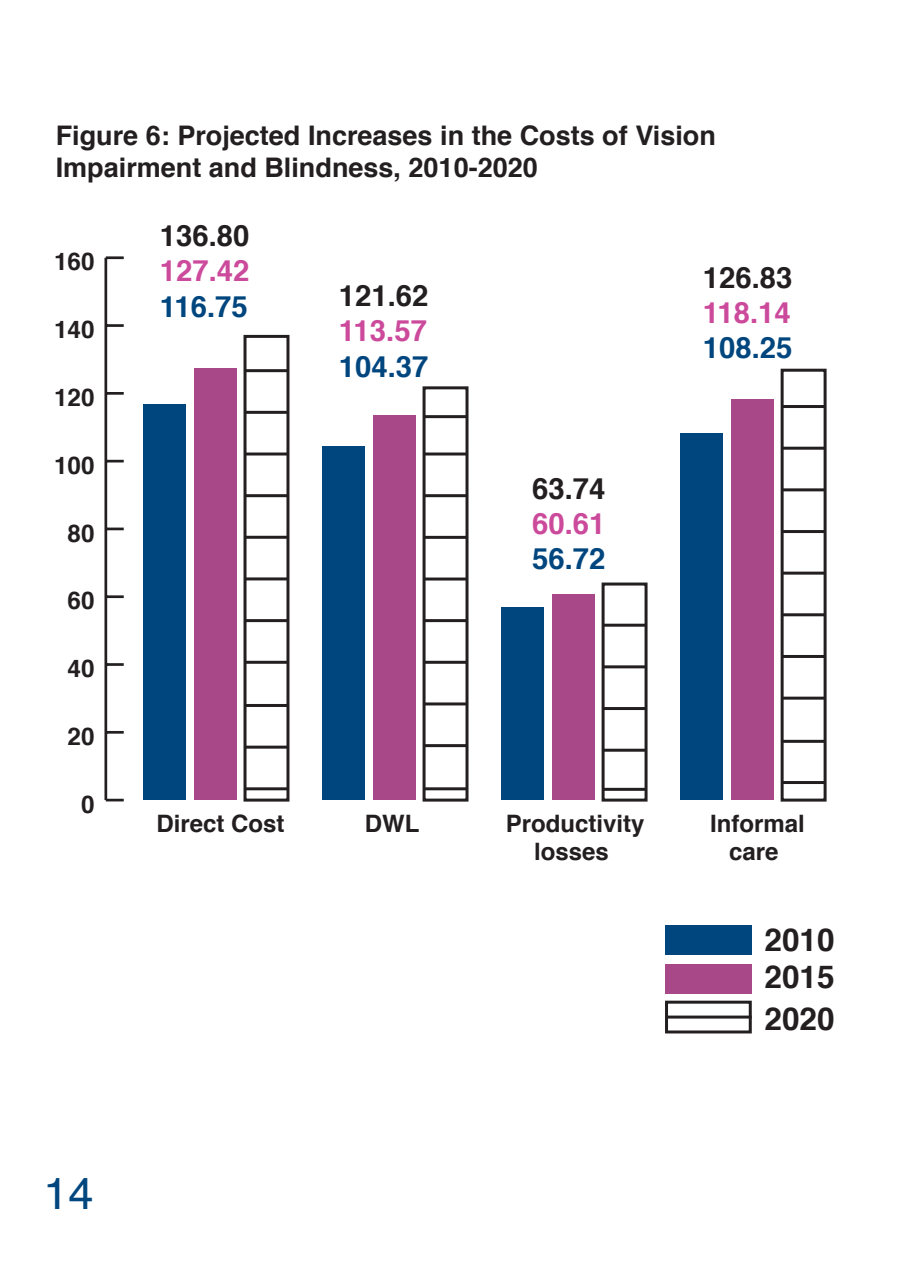
<style>
.page{position:relative;width:897px;height:1271px;background:#fff}
.page>*{position:absolute;margin:0;border:0;box-sizing:border-box;transform-origin:0 0}
.t1{font:45px "Helvetica";color:#00467e}
.t2{font:700 31.5px "Helvetica";color:#231f20}
.t3{font:700 29.25px "Helvetica";color:#231f20}
.t4{font:700 29.25px "Helvetica";color:#cc4a9b}
.t5{font:700 29.25px "Helvetica";color:#00467e}
.body_text{font:700 27px/32.4px "Helvetica";color:#231f20}
.t6{font:700 24.3px "Helvetica";color:#231f20}
.t7{font:700 24px "Helvetica";color:#231f20}
</style>
<div class="page">
<hr style="left:104px;top:258px;width:3px;height:542px;background:#231f20">
<hr style="left:106px;top:798px;width:18px;height:3px;background:#231f20">
<svg style="left:107px;top:731px;width:17px;height:2px"></svg>
<hr style="left:106px;top:663px;width:18px;height:3px;background:#231f20">
<hr style="left:106px;top:595px;width:18px;height:3px;background:#231f20">
<hr style="left:106px;top:527px;width:18px;height:3px;background:#231f20">
<svg style="left:107px;top:460px;width:17px;height:2px"></svg>
<hr style="left:106px;top:392px;width:18px;height:3px;background:#231f20">
<hr style="left:106px;top:324px;width:18px;height:3px;background:#231f20">
<hr style="left:106px;top:256px;width:18px;height:3px;background:#231f20">
<div style="left:243px;top:335px;width:46px;height:466px;border:3px solid #231f20"></div>
<div style="left:422px;top:386px;width:46px;height:415px;border:3px solid #231f20"></div>
<div style="left:601px;top:582px;width:46px;height:219px;border:3px solid #231f20"></div>
<div style="left:780px;top:369px;width:46px;height:432px;border:3px solid #231f20"></div>
<div style="left:194px;top:368px;width:43px;height:432px;background:#a94888"></div>
<div style="left:373px;top:415px;width:43px;height:385px;background:#a94888"></div>
<div style="left:552px;top:594px;width:43px;height:206px;background:#a94888"></div>
<div style="left:731px;top:400px;width:43px;height:400px;background:#a94888"></div>
<div style="left:143px;top:404px;width:43px;height:396px;background:#00467e"></div>
<div style="left:322px;top:446px;width:43px;height:354px;background:#00467e"></div>
<div style="left:501px;top:608px;width:43px;height:192px;background:#00467e"></div>
<div style="left:680px;top:433px;width:43px;height:367px;background:#00467e"></div>
<div style="left:665px;top:925px;width:86px;height:30px;background:#00467e"></div>
<div style="left:665px;top:963px;width:86px;height:30px;background:#a94888"></div>
<hr style="left:245px;top:494px;width:43px;height:3px;background:#231f20">
<hr style="left:245px;top:452px;width:43px;height:3px;background:#231f20">
<hr style="left:245px;top:411px;width:42px;height:3px;background:#231f20">
<hr style="left:245px;top:369px;width:42px;height:3px;background:#231f20">
<hr style="left:245px;top:661px;width:43px;height:3px;background:#231f20">
<hr style="left:245px;top:619px;width:43px;height:3px;background:#231f20">
<hr style="left:245px;top:577px;width:42px;height:3px;background:#231f20">
<hr style="left:245px;top:536px;width:42px;height:3px;background:#231f20">
<hr style="left:245px;top:787px;width:43px;height:3px;background:#231f20">
<hr style="left:245px;top:745px;width:42px;height:3px;background:#231f20">
<hr style="left:245px;top:704px;width:42px;height:3px;background:#231f20">
<hr style="left:424px;top:577px;width:43px;height:3px;background:#231f20">
<hr style="left:424px;top:536px;width:43px;height:3px;background:#231f20">
<hr style="left:424px;top:494px;width:42px;height:3px;background:#231f20">
<hr style="left:424px;top:452px;width:42px;height:3px;background:#231f20">
<hr style="left:424px;top:744px;width:43px;height:3px;background:#231f20">
<hr style="left:424px;top:702px;width:43px;height:3px;background:#231f20">
<hr style="left:424px;top:661px;width:42px;height:3px;background:#231f20">
<hr style="left:424px;top:619px;width:42px;height:3px;background:#231f20">
<hr style="left:424px;top:787px;width:42px;height:3px;background:#231f20">
<hr style="left:782px;top:530px;width:43px;height:3px;background:#231f20">
<hr style="left:782px;top:488px;width:43px;height:3px;background:#231f20">
<hr style="left:782px;top:447px;width:42px;height:3px;background:#231f20">
<hr style="left:782px;top:405px;width:42px;height:3px;background:#231f20">
<hr style="left:782px;top:696px;width:43px;height:3px;background:#231f20">
<hr style="left:782px;top:655px;width:43px;height:3px;background:#231f20">
<hr style="left:782px;top:613px;width:42px;height:3px;background:#231f20">
<hr style="left:782px;top:571px;width:42px;height:3px;background:#231f20">
<hr style="left:782px;top:740px;width:42px;height:3px;background:#231f20">
<hr style="left:782px;top:781px;width:42px;height:3px;background:#231f20">
<hr style="left:603px;top:748px;width:43px;height:3px;background:#231f20">
<hr style="left:603px;top:707px;width:43px;height:3px;background:#231f20">
<hr style="left:603px;top:665px;width:42px;height:3px;background:#231f20">
<hr style="left:603px;top:623px;width:42px;height:3px;background:#231f20">
<hr style="left:603px;top:788px;width:42px;height:3px;background:#231f20">
<div style="left:665px;top:1000px;width:86px;height:33px;border:3px solid #231f20"></div>
<hr style="left:665px;top:1015px;width:86px;height:3px;background:#231f20">
<hr style="left:424px;top:415px;width:42px;height:3px;background:#231f20">
<p class="body_text" style="left:56px;top:118px;width:661px">Figure 6: Projected Increases in the Costs of Vision<br>Impairment and Blindness, 2010-2020</p>
<p class="t6" style="left:54px;top:240px;width:42px">160</p>
<p class="t6" style="left:54px;top:308px;width:42px">140</p>
<p class="t6" style="left:54px;top:375px;width:42px">120</p>
<p class="t6" style="left:54px;top:443px;width:42px">100</p>
<p class="t6" style="left:68px;top:511px;width:29px">80</p>
<p class="t6" style="left:68px;top:579px;width:29px">60</p>
<p class="t6" style="left:68px;top:646px;width:29px">40</p>
<p class="t6" style="left:68px;top:714px;width:29px">20</p>
<p class="t6" style="left:81px;top:782px;width:15px">0</p>
<h1 class="t1" style="left:43px;top:1154px;width:52px">14</h1>
<p class="t3" style="left:160px;top:210px;width:91px">136.80</p>
<p class="t4" style="left:160px;top:245px;width:91px">127.42</p>
<p class="t5" style="left:160px;top:280px;width:90px">116.75</p>
<p class="t3" style="left:339px;top:269px;width:91px">121.62</p>
<p class="t4" style="left:339px;top:305px;width:90px">113.57</p>
<p class="t5" style="left:339px;top:340px;width:91px">104.37</p>
<p class="t3" style="left:532px;top:462px;width:75px">63.74</p>
<p class="t4" style="left:532px;top:497px;width:75px">60.61</p>
<p class="t5" style="left:532px;top:532px;width:75px">56.72</p>
<p class="t3" style="left:702px;top:251px;width:91px">126.83</p>
<p class="t4" style="left:702px;top:286px;width:90px">118.14</p>
<p class="t5" style="left:702px;top:322px;width:91px">108.25</p>
<p class="t7" style="left:156px;top:801px;width:130px">Direct Cost</p>
<p class="t7" style="left:364px;top:801px;width:56px">DWL</p>
<p class="t7" style="left:505px;top:801px;width:140px">Productivity</p>
<p class="t7" style="left:710px;top:801px;width:96px">Informal</p>
<p class="t7" style="left:534px;top:830px;width:76px">losses</p>
<p class="t7" style="left:729px;top:830px;width:51px">care</p>
<p class="t2" style="left:764px;top:911px;width:72px">2010</p>
<p class="t2" style="left:764px;top:948px;width:72px">2015</p>
<p class="t2" style="left:764px;top:991px;width:72px">2020</p>
</div>
